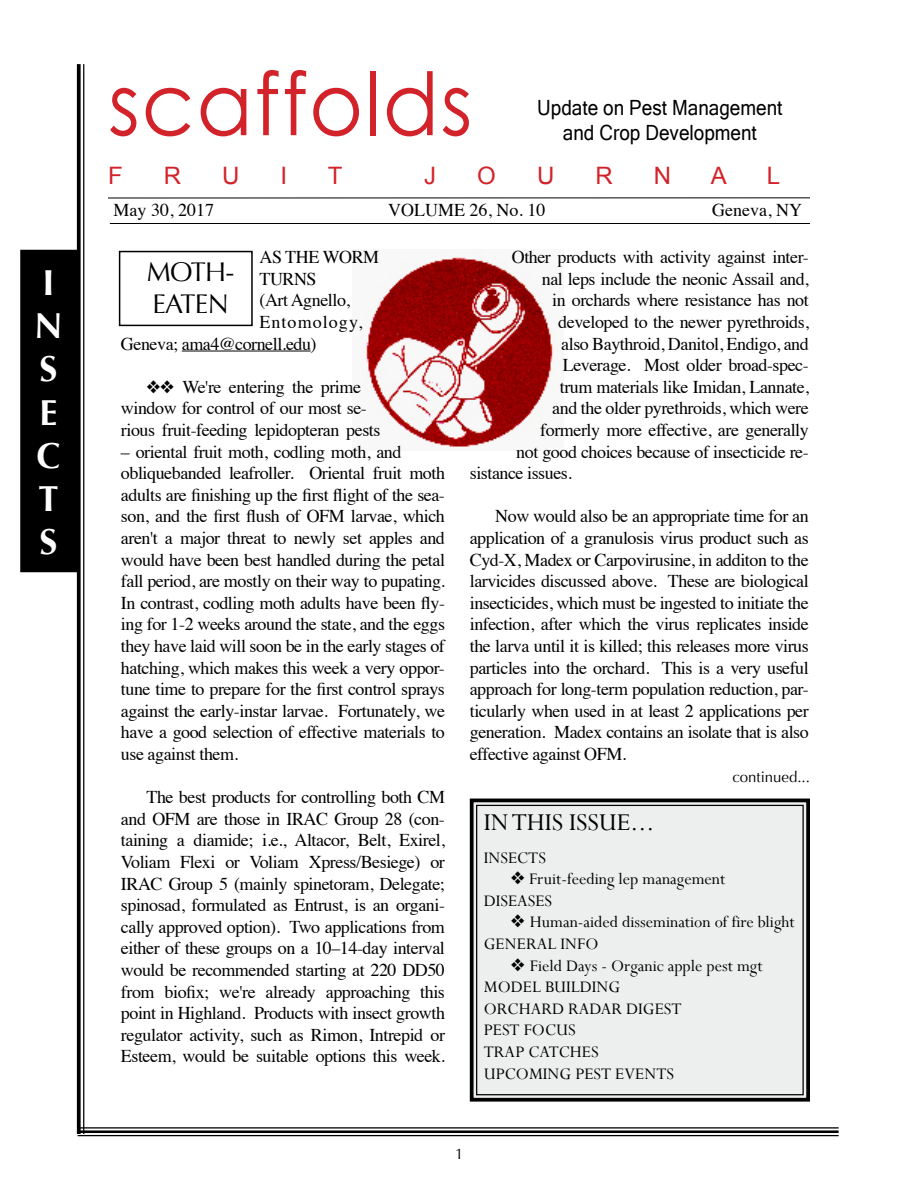
<style>
.page{position:relative;width:918px;height:1188px;background:#fff}
.page>*{position:absolute;margin:0;border:0;box-sizing:border-box;transform-origin:0 0}
.t1{font:87px "Century Gothic";letter-spacing:.015em;color:#d2232a;scale:.95 1}
.t2{font:700 36px/43.2px "Optima";color:#fff}
.t3{font:27px "Perpetua";color:#000}
.t4{font:27px/32.4px "Optima";letter-spacing:-.025em;color:#000}
.t5{font:24px "Arial";color:#d2232a}
.t6{font:21px/25.2px "Microsoft Sans Serif";color:#000;text-align:center;scale:.9 1}
.t7{font:18px/21.6px "Times";letter-spacing:-.025em;color:#000;text-align:justify}
.t8{font:18px/21.6px "Perpetua";color:#000}
.t9{font:18px "Times";color:#000}
.t10{font:18px "Times";letter-spacing:.06em;color:#000}
.t11{font:15px "Optima";color:#000}
</style>
<div class="page">
<svg style="left:77px;top:64px;width:4px;height:1070px;background:#191919"></svg>
<hr style="left:83px;top:64px;width:1px;height:1070px;background:#000">
<hr style="left:110px;top:223px;width:700px;height:1px;background:#000">
<hr style="left:78px;top:1127px;width:761px;height:2px;background:#000">
<hr style="left:78px;top:1130px;width:761px;height:3px;background:#000">
<hr style="left:78px;top:1135px;width:761px;height:1px;background:#000">
<hr style="left:108px;top:197px;width:702px;height:1px;background:#000">
<img style="left:366px;top:254px;width:189px;height:197px">
<div style="left:469px;top:798px;width:341px;height:304px;background:#edeeee"></div>
<div style="left:476px;top:805px;width:328px;height:290px;border:1px solid #000"></div>
<div style="left:119px;top:251px;width:134px;height:75px;border:2px solid #000"></div>
<div style="left:22px;top:251px;width:54px;height:320px;background:#000"></div>
<div style="left:20px;top:250px;width:58px;height:322px;border:3px solid #000"></div>
<hr style="left:182px;top:351px;width:129px;height:1px;background:#000">
<h2 class="t2" style="left:34px;top:262px;width:30px">I<br>N<br>S<br>E<br>C<br>T<br>S</h2>
<h1 class="t1" style="left:108px;top:51px;width:385px">scaffolds</h1>
<h3 class="t5" style="left:108px;top:160px;width:16px">F</h3>
<h3 class="t5" style="left:164px;top:160px;width:19px">R</h3>
<h3 class="t5" style="left:222px;top:160px;width:19px">U</h3>
<h3 class="t5" style="left:281px;top:160px;width:8px">I</h3>
<h3 class="t5" style="left:328px;top:160px;width:16px">T</h3>
<h3 class="t5" style="left:424px;top:160px;width:13px">J</h3>
<h3 class="t5" style="left:477px;top:160px;width:20px">O</h3>
<h3 class="t5" style="left:537px;top:160px;width:19px">U</h3>
<h3 class="t5" style="left:595px;top:160px;width:19px">R</h3>
<h3 class="t5" style="left:654px;top:160px;width:19px">N</h3>
<h3 class="t5" style="left:711px;top:160px;width:18px">A</h3>
<h3 class="t5" style="left:767px;top:160px;width:15px">L</h3>
<p class="t6" style="left:537px;top:95px;width:274px">Update on Pest Management and Crop Development</p>
<p class="t9" style="left:114px;top:193px;width:102px">May 30, 2017</p>
<p class="t9" style="left:388px;top:193px;width:159px">VOLUME 26, No. 10</p>
<p class="t9" style="left:712px;top:193px;width:91px">Geneva, NY</p>
<p class="t7" style="left:259px;top:245px;width:121px">AS THE WORM</p>
<p class="t7" style="left:259px;top:266px;width:59px">TURNS</p>
<p class="t7" style="left:259px;top:288px;width:92px">(Art Agnello,</p>
<p class="t10" style="left:259px;top:305px;width:104px">Entomology,</p>
<p class="t7" style="left:121px;top:331px;width:197px">Geneva; ama4@cornell.edu)</p>
<p class="t7" style="left:121px;top:374px;width:261px;text-align:left;text-indent:25px">❖❖ We're entering the prime window for control of our most se&shy;rious fruit-feeding lepidopteran pests</p>
<p class="t7" style="left:121px;top:439px;width:326px;text-align:left">– oriental fruit moth, codling moth, and obliquebanded leafroller. Oriental fruit moth adults are finishing up the first flight of the sea&shy;son, and the first flush of OFM larvae, which aren't a major threat to newly set apples and would have been best handled during the petal fall period, are mostly on their way to pupating.<br>In contrast, codling moth adults have been fly&shy;ing for 1-2 weeks around the state, and the eggs they have laid will soon be in the early stages of hatching, which makes this week a very oppor&shy;tune time to prepare for the first control sprays against the early-instar larvae. Fortunately, we have a good selection of effective materials to use against them.</p>
<p class="t7" style="left:121px;top:785px;width:326px;text-indent:26px">The best products for controlling both CM and OFM are those in IRAC Group 28 (con&shy;taining a diamide; i.e., Altacor, Belt, Exirel, Voliam Flexi or Voliam Xpress/Besiege) or IRAC Group 5 (mainly spinetoram, Delegate; spinosad, formulated as Entrust, is an organi&shy;cally approved option). Two applications from either of these groups on a 10–14-day interval would be recommended starting at 220 DD50 from biofix; we're already approaching this point in Highland. Products with insect growth regulator activity, such as Rimon, Intrepid or Esteem, would be suitable options this week.</p>
<h3 class="t4" style="left:147px;top:256px;width:89px">MOTH-<br>EATEN</h3>
<p class="t7" style="left:512px;top:245px;width:298px">Other products with activity against inter-</p>
<p class="t7" style="left:542px;top:266px;width:269px">nal leps include the neonic Assail and,</p>
<p class="t7" style="left:552px;top:288px;width:258px">in orchards where resistance has not</p>
<p class="t7" style="left:558px;top:310px;width:252px">developed to the newer pyrethroids,</p>
<p class="t7" style="left:561px;top:331px;width:249px">also Baythroid, Danitol, Endigo, and</p>
<p class="t7" style="left:563px;top:353px;width:248px">Leverage. Most older broad-spec-</p>
<p class="t7" style="left:560px;top:374px;width:251px">trum materials like Imidan, Lannate,</p>
<p class="t7" style="left:552px;top:396px;width:258px">and the older pyrethroids, which were</p>
<p class="t7" style="left:540px;top:418px;width:270px">formerly more effective, are generally</p>
<p class="t7" style="left:516px;top:439px;width:294px">not good choices because of insecticide re-</p>
<p class="t7" style="left:470px;top:461px;width:104px">sistance issues.</p>
<p class="t7" style="left:470px;top:504px;width:341px;text-indent:26px">Now would also be an appropriate time for an application of a granulosis virus product such as Cyd-X, Madex or Carpovirusine, in additon to the larvicides discussed above. These are biological insecticides, which must be ingested to initiate the infection, after which the virus replicates inside the larva until it is killed; this releases more virus particles into the orchard. This is a very useful approach for long-term population reduction, par&shy;ticularly when used in at least 2 applications per generation. Madex contains an isolate that is also effective against OFM.</p>
<p class="t11" style="left:732px;top:768px;width:79px">continued...</p>
<h3 class="t3" style="left:484px;top:805px;width:172px">IN THIS ISSUE...</h3>
<p class="t8" style="left:484px;top:846px;width:64px">INSECTS</p>
<p class="t8" style="left:484px;top:868px;width:243px;text-indent:27px">❖ Fruit-feeding lep management<br>DISEASES</p>
<p class="t8" style="left:484px;top:911px;width:312px;text-indent:27px">❖ Human-aided dissemination of fire blight<br>GENERAL INFO</p>
<p class="t8" style="left:484px;top:954px;width:280px;text-indent:27px">❖ Field Days - Organic apple pest mgt<br>MODEL BUILDING<br>ORCHARD RADAR DIGEST<br>PEST FOCUS<br>TRAP CATCHES<br>UPCOMING PEST EVENTS</p>
<p class="t11" style="left:455px;top:1145px;width:10px">1</p>
</div>
